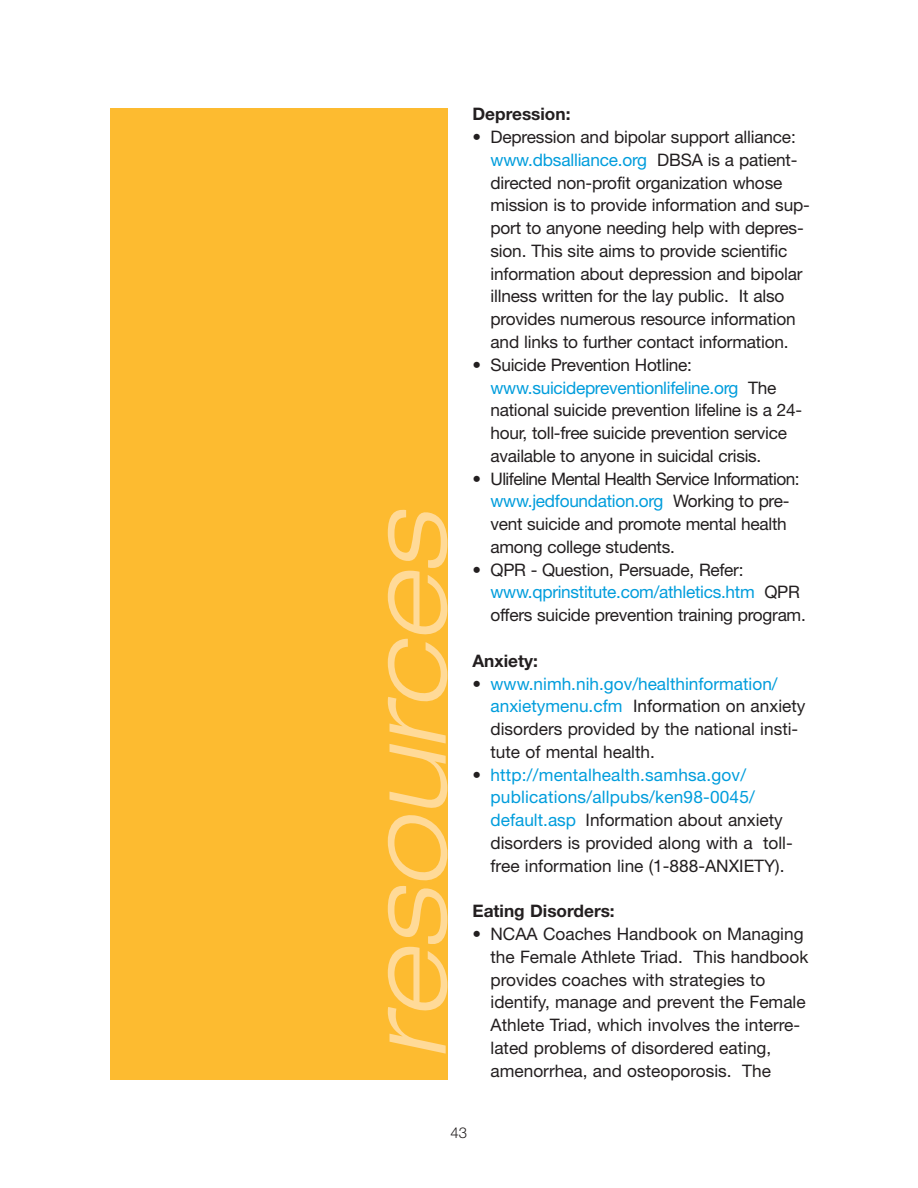
<style>
.page{position:relative;width:918px;height:1188px;background:#fff}
.page>*{position:absolute;margin:0;border:0;box-sizing:border-box;transform-origin:0 0}
.t1{font:italic 300 expanded 108px "Helvetica Neue";color:#ffda98}
.t2{font:17.25px/22.8px "Helvetica Neue";letter-spacing:-.01em;color:#231f20}
.t3{font:700 17.25px "Helvetica Neue";color:#231f20}
.t4{font:300 15px "Helvetica Neue";color:#231f20}
.s1{color:#009ddc}
</style>
<div class="page">
<div style="left:110px;top:108px;width:337px;height:972px;background:#fdbb30"></div>
<h1 class="t1" style="left:368px;top:1060px;width:569px;rotate:-90deg">resources</h1>
<p class="t3" style="left:472px;top:108px;width:100px">Depression:</p>
<p class="t2" style="left:491px;top:127px;width:321px;text-indent:-18px">• Depression and bipolar support alliance: <span class="s1">www.dbsalliance.org</span> DBSA is a patient&shy;directed non-profit organization whose mission is to provide information and sup&shy;port to anyone needing help with depres&shy;sion. This site aims to provide scientific information about depression and bipolar illness written for the lay public. It also provides numerous resource information and links to further contact information.</p>
<p class="t2" style="left:491px;top:355px;width:313px;text-indent:-18px">• Suicide Prevention Hotline: <span class="s1">www.suicidepreventionlifeline.org</span> The national suicide prevention lifeline is a 24- hour, toll-free suicide prevention service available to anyone in suicidal crisis.</p>
<p class="t2" style="left:491px;top:469px;width:310px;text-indent:-18px">• Ulifeline Mental Health Service Information: <span class="s1">www.jedfoundation.org</span> Working to pre&shy;vent suicide and promote mental health among college students.</p>
<p class="t2" style="left:491px;top:560px;width:317px;text-indent:-18px">• QPR - Question, Persuade, Refer: <span class="s1">www.qprinstitute.com/athletics.htm</span> QPR offers suicide prevention training program.</p>
<p class="t3" style="left:472px;top:654px;width:67px">Anxiety:</p>
<p class="t2" style="left:491px;top:674px;width:316px;text-indent:-18px">• <span class="s1">www.nimh.nih.gov/healthinformation/ anxietymenu.cfm</span> Information on anxiety disorders provided by the national insti&shy;tute of mental health.</p>
<p class="t2" style="left:491px;top:765px;width:304px;text-indent:-18px">• <span class="s1">http://mentalhealth.samhsa.gov/ publications/allpubs/ken98-0045/ default.asp</span> Information about anxiety disorders is provided along with a toll&shy;free information line (1-888-ANXIETY).</p>
<p class="t3" style="left:472px;top:905px;width:144px">Eating Disorders:</p>
<p class="t2" style="left:491px;top:924px;width:319px;text-indent:-18px">• NCAA Coaches Handbook on Managing the Female Athlete Triad. This handbook provides coaches with strategies to identify, manage and prevent the Female Athlete Triad, which involves the interre&shy;lated problems of disordered eating, amenorrhea, and osteoporosis. The</p>
<p class="t4" style="left:451px;top:1127px;width:18px">43</p>
</div>
